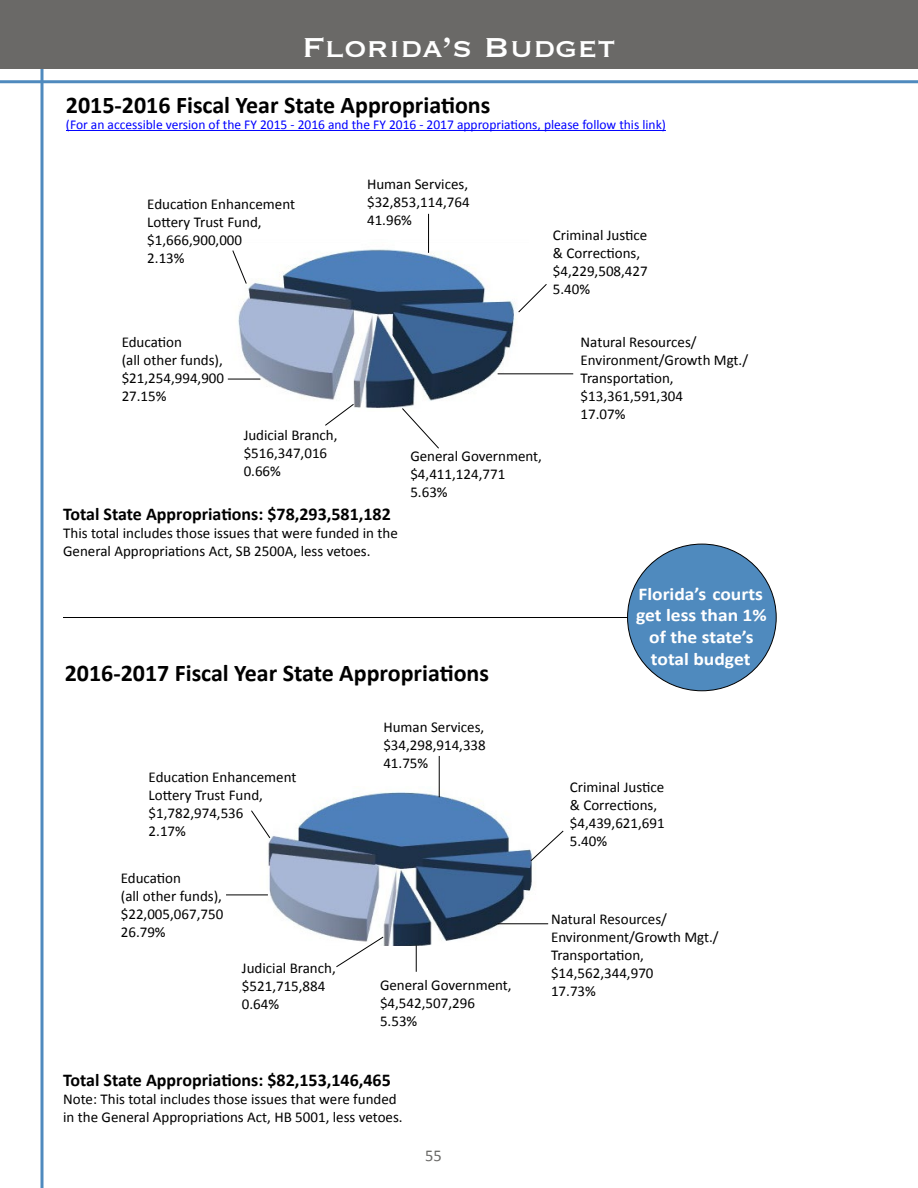
<style>
.page{position:relative;width:918px;height:1188px;background:#fff}
.page>*{position:absolute;margin:0;border:0;box-sizing:border-box;transform-origin:0 0}
._15-16_END_PAGES{font:36px "Copperplate";color:#fff}
.t1{font:700 24px "Calibri";color:#000}
.t2{font:700 18px "Calibri";color:#000}
.t3{font:700 18px/21.6px "Calibri";color:#fff;scale:1.09 1}
.t4{font:16.5px "Calibri";color:#6a6967}
.t5{font:15px/18px "Calibri";color:#000}
.t6{font:13.5px "Calibri";color:#00f}
</style>
<div class="page">
<hr style="left:0;top:80px;width:918px;height:3px;background:#4f8abe">
<svg style="left:40px;top:69px;width:4px;height:1119px;background:#7aa6cd"></svg>
<div style="left:0;top:0;width:918px;height:69px;background:#6a6967"></div>
<img style="left:227px;top:239px;width:302px;height:169px">
<img style="left:249px;top:786px;width:292px;height:160px">
<div style="left:628px;top:544px;width:148px;height:147px;background:#4f8abe;border-radius:50%"></div>
<hr style="left:63px;top:617px;width:564px;height:1px;background:#000">
<hr style="left:66px;top:130px;width:600px;height:1px;background:#00f">
<hr style="left:498px;top:923px;width:50px;height:1px;background:#000">
<svg style="left:416px;top:945px;width:1px;height:27px"></svg>
<hr style="left:226px;top:895px;width:42px;height:1px;background:#000">
<svg style="left:335px;top:936px;width:49px;height:32px"></svg>
<svg style="left:250px;top:810px;width:21px;height:29px"></svg>
<svg style="left:530px;top:830px;width:34px;height:32px"></svg>
<hr style="left:439px;top:756px;width:1px;height:41px;background:#000">
<hr style="left:498px;top:373px;width:75px;height:1px;background:#000">
<svg style="left:518px;top:283px;width:29px;height:30px"></svg>
<hr style="left:428px;top:214px;width:1px;height:39px;background:#000">
<hr style="left:228px;top:379px;width:32px;height:1px;background:#000">
<svg style="left:324px;top:403px;width:31px;height:23px"></svg>
<svg style="left:401px;top:407px;width:39px;height:42px"></svg>
<svg style="left:232px;top:250px;width:15px;height:35px"></svg>
<p class="_15-16_END_PAGES" style="left:302px;top:24px;width:315px">Florida’s Budget</p>
<p class="t1" style="left:66px;top:89px;width:426px">2015-2016 Fiscal Year State Appropriations</p>
<p class="t6" style="left:66px;top:116px;width:601px">(For an accessible version of the FY 2015 - 2016 and the FY 2016 - 2017 appropriations, please follow this link)</p>
<p class="t5" style="left:147px;top:195px;width:149px">Education Enhancement<br>Lottery Trust Fund, $1,666,900,000<br>2.13%</p>
<p class="t5" style="left:367px;top:175px;width:104px;text-align:justify">Human Services, $32,853,114,764<br>41.96%</p>
<p class="t5" style="left:553px;top:226px;width:96px">Criminal Justice &amp; Corrections, $4,229,508,427<br>5.40%</p>
<p class="t5" style="left:122px;top:333px;width:104px">Education<br>(all other funds), $21,254,994,900<br>27.15%</p>
<p class="t5" style="left:244px;top:426px;width:95px">Judicial Branch, $516,347,016<br>0.66%</p>
<p class="t2" style="left:63px;top:503px;width:329px">Total State Appropriations: $78,293,581,182</p>
<p class="t5" style="left:63px;top:524px;width:336px">This total includes those issues that were funded in the<br>General Appropriations Act, SB 2500A, less vetoes.</p>
<p class="t5" style="left:410px;top:447px;width:133px">General Government, $4,411,124,771<br>5.63%</p>
<p class="t1" style="left:65px;top:657px;width:426px">2016-2017 Fiscal Year State Appropriations</p>
<p class="t5" style="left:383px;top:718px;width:104px;text-align:justify">Human Services, $34,298,914,338<br>41.75%</p>
<p class="t5" style="left:581px;top:333px;width:169px">Natural Resources/<br>Environment/Growth Mgt./<br>Transportation, $13,361,591,304<br>17.07%</p>
<p class="t3" style="left:636px;top:583px;width:121px">Florida’s courts get less than 1%</p>
<p class="t3" style="left:649px;top:626px;width:97px">of the state’s</p>
<p class="t3" style="left:651px;top:648px;width:93px">total budget</p>
<p class="t5" style="left:149px;top:768px;width:149px">Education Enhancement<br>Lottery Trust Fund, $1,782,974,536<br>2.17%</p>
<p class="t5" style="left:570px;top:778px;width:96px">Criminal Justice &amp; Corrections, $4,439,621,691<br>5.40%</p>
<p class="t5" style="left:121px;top:869px;width:104px">Education<br>(all other funds), $22,005,067,750<br>26.79%</p>
<p class="t5" style="left:242px;top:959px;width:95px">Judicial Branch, $521,715,884<br>0.64%</p>
<p class="t5" style="left:380px;top:976px;width:133px">General Government, $4,542,507,296<br>5.53%</p>
<p class="t2" style="left:63px;top:1068px;width:329px">Total State Appropriations: $82,153,146,465</p>
<p class="t5" style="left:63px;top:1090px;width:341px">Note: This total includes those issues that were funded in the General Appropriations Act, HB 5001, less vetoes.</p>
<p class="t4" style="left:425px;top:1145px;width:18px">55</p>
<p class="t5" style="left:551px;top:910px;width:169px">Natural Resources/<br>Environment/Growth Mgt./<br>Transportation, $14,562,344,970<br>17.73%</p>
</div>
